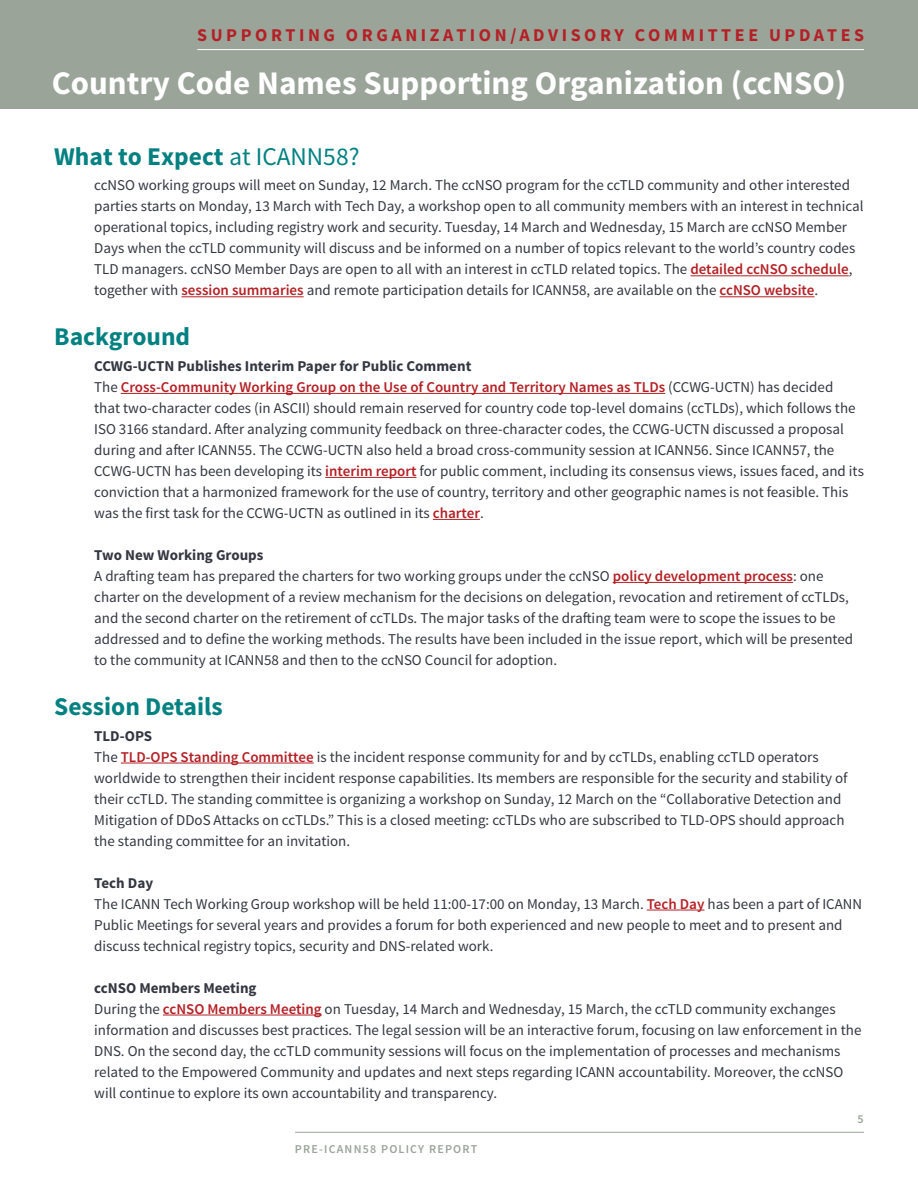
<style>
.page{position:relative;width:918px;height:1188px;background:#fff}
.page>*{position:absolute;margin:0;border:0;box-sizing:border-box;transform-origin:0 0}
.t1{font:700 33px "Source Sans Pro";color:#fff}
.t2{font:700 25.5px "Source Sans Pro";color:#038181}
.t3{font:700 18px "Source Sans Pro";letter-spacing:.2em;color:#b42025}
.t4{font:15px/21px "Source Sans Pro";color:#343741}
.t5{font:600 12px "Source Sans Pro";letter-spacing:.1em;color:#9aa499}
.s1{font-weight:400}
.s2{font-weight:600;color:#b42025}
.s3{font-weight:700}
</style>
<div class="page">
<div style="left:0;top:0;width:918px;height:108px;background:#9aa499"></div>
<hr style="left:197px;top:49px;width:667px;height:1px;background:#fff">
<hr style="left:295px;top:1132px;width:569px;height:1px;background:#9aa499">
<hr style="left:690px;top:275px;width:159px;height:1px;background:#b42025">
<hr style="left:181px;top:296px;width:123px;height:1px;background:#b42025">
<hr style="left:720px;top:296px;width:95px;height:1px;background:#b42025">
<hr style="left:121px;top:393px;width:544px;height:1px;background:#b42025">
<hr style="left:325px;top:477px;width:91px;height:1px;background:#b42025">
<hr style="left:433px;top:519px;width:47px;height:1px;background:#b42025">
<hr style="left:613px;top:582px;width:180px;height:1px;background:#b42025">
<hr style="left:121px;top:763px;width:193px;height:1px;background:#b42025">
<hr style="left:647px;top:910px;width:57px;height:1px;background:#b42025">
<hr style="left:163px;top:1015px;width:159px;height:1px;background:#b42025">
<p class="t3" style="left:197px;top:23px;width:668px">SUPPORTING ORGANIZATION/ADVISORY COMMITTEE UPDATES</p>
<h1 class="t1" style="left:52px;top:62px;width:796px">Country Code Names Supporting Organization (ccNSO)</h1>
<h2 class="t2" style="left:54px;top:140px;width:307px">What to Expect <span class="s1">at ICANN58?</span></h2>
<p class="t4" style="left:94px;top:175px;width:771px">ccNSO working groups will meet on Sunday, 12 March. The ccNSO program for the ccTLD community and other interested parties starts on Monday, 13 March with Tech Day, a workshop open to all community members with an interest in technical operational topics, including registry work and security. Tuesday, 14 March and Wednesday, 15 March are ccNSO Member Days when the ccTLD community will discuss and be informed on a number of topics relevant to the world’s country codes TLD managers. ccNSO Member Days are open to all with an interest in ccTLD related topics. The <span class="s2">detailed ccNSO schedule</span>, together with <span class="s2">session summaries</span> and remote participation details for ICANN58, are available on the <span class="s2">ccNSO website</span>.</p>
<h2 class="t2" style="left:54px;top:321px;width:137px">Background</h2>
<p class="t4" style="left:94px;top:356px;width:771px"><span class="s3">CCWG-UCTN Publishes Interim Paper for Public Comment<br></span>The <span class="s2">Cross-Community Working Group on the Use of Country and Territory Names as TLDs</span> (CCWG-UCTN) has decided<br>that two-character codes (in ASCII) should remain reserved for country code top-level domains (ccTLDs), which follows the ISO 3166 standard. After analyzing community feedback on three-character codes, the CCWG-UCTN discussed a proposal during and after ICANN55. The CCWG-UCTN also held a broad cross-community session at ICANN56. Since ICANN57, the CCWG-UCTN has been developing its <span class="s2">interim report</span> for public comment, including its consensus views, issues faced, and its conviction that a harmonized framework for the use of country, territory and other geographic names is not feasible. This was the first task for the CCWG-UCTN as outlined in its <span class="s2">charter</span>.</p>
<p class="t4" style="left:94px;top:545px;width:761px"><span class="s3">Two New Working Groups<br></span>A drafting team has prepared the charters for two working groups under the ccNSO <span class="s2">policy development process</span>: one charter on the development of a review mechanism for the decisions on delegation, revocation and retirement of ccTLDs, and the second charter on the retirement of ccTLDs. The major tasks of the drafting team were to scope the issues to be addressed and to define the working methods. The results have been included in the issue report, which will be presented to the community at ICANN58 and then to the ccNSO Council for adoption.</p>
<h2 class="t2" style="left:54px;top:690px;width:170px">Session Details</h2>
<p class="t4" style="left:94px;top:725px;width:755px"><span class="s3">TLD-OPS<br></span>The <span class="s2">TLD-OPS Standing Committee</span> is the incident response community for and by ccTLDs, enabling ccTLD operators worldwide to strengthen their incident response capabilities. Its members are responsible for the security and stability of their ccTLD. The standing committee is organizing a workshop on Sunday, 12 March on the “Collaborative Detection and Mitigation of DDoS Attacks on ccTLDs.” This is a closed meeting: ccTLDs who are subscribed to TLD-OPS should approach the standing committee for an invitation.</p>
<p class="t4" style="left:94px;top:872px;width:769px"><span class="s3">Tech Day<br></span>The ICANN Tech Working Group workshop will be held 11:00-17:00 on Monday, 13 March. <span class="s2">Tech Day</span> has been a part of ICANN Public Meetings for several years and provides a forum for both experienced and new people to meet and to present and discuss technical registry topics, security and DNS-related work.</p>
<p class="t4" style="left:94px;top:977px;width:769px"><span class="s3">ccNSO Members Meeting<br></span>During the <span class="s2">ccNSO Members Meeting</span> on Tuesday, 14 March and Wednesday, 15 March, the ccTLD community exchanges information and discusses best practices. The legal session will be an interactive forum, focusing on law enforcement in the DNS. On the second day, the ccTLD community sessions will focus on the implementation of processes and mechanisms related to the Empowered Community and updates and next steps regarding ICANN accountability. Moreover, the ccNSO will continue to explore its own accountability and transparency.</p>
<p class="t5" style="left:295px;top:1142px;width:184px">PRE-ICANN58 POLICY REPORT</p>
<p class="t5" style="left:858px;top:1112px;width:8px">5</p>
</div>
